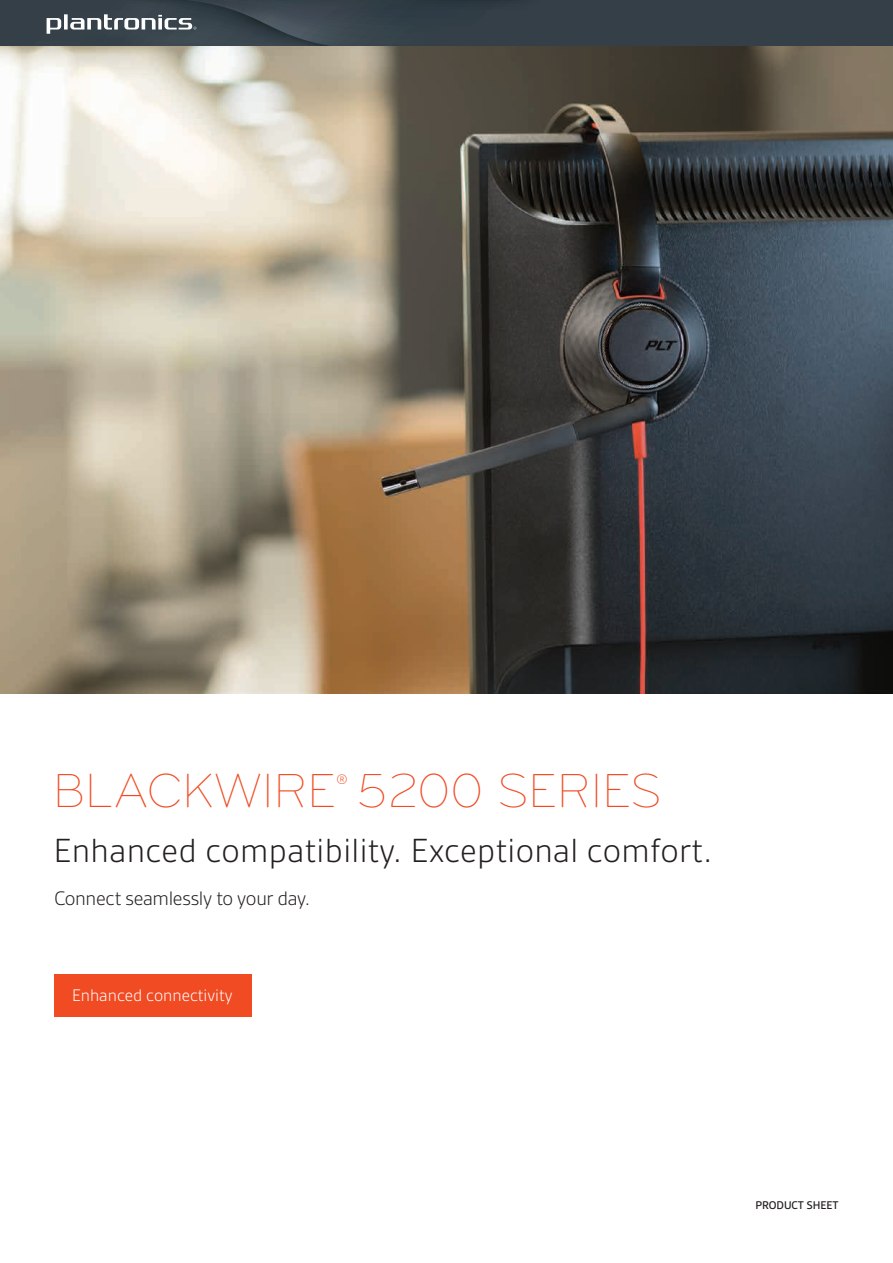
<style>
.page{position:relative;width:893px;height:1263px;background:#fff}
.page>*{position:absolute;margin:0;border:0;box-sizing:border-box;transform-origin:0 0}
.Cover_product_name_b{font:49.5px "Bryant Light Alternate";letter-spacing:-.01em;color:#f04b23}
.Cover_headline_black{font:300 36px "Gesta";letter-spacing:.01em;color:#231f20}
.Cover_body_copy{font:300 21px "Gesta";letter-spacing:-.02em;color:#231f20}
.The_stack_highlight{font:300 18px "Gesta";color:#fff}
.t1{font:500 12px "Gesta";color:#231f20}
</style>
<div class="page">
<svg style="left:0;top:0;width:893px;height:47px;background:#3b454d"></svg>
<img style="left:0;top:47px;width:893px;height:646px">
<div style="left:54px;top:974px;width:198px;height:42px;background:#f04b23"></div>
<p class="Cover_product_name_b" style="left:53px;top:762px;width:610px">BLACKWIRE<sup>®</sup> 5200 SERIES</p>
<p class="Cover_headline_black" style="left:54px;top:830px;width:660px">Enhanced compatibility. Exceptional comfort.</p>
<p class="Cover_body_copy" style="left:54px;top:886px;width:258px">Connect seamlessly to your day.</p>
<p class="The_stack_highlight" style="left:72px;top:985px;width:162px">Enhanced connectivity</p>
<p class="t1" style="left:755px;top:1198px;width:85px">PRODUCT SHEET</p>
</div>
